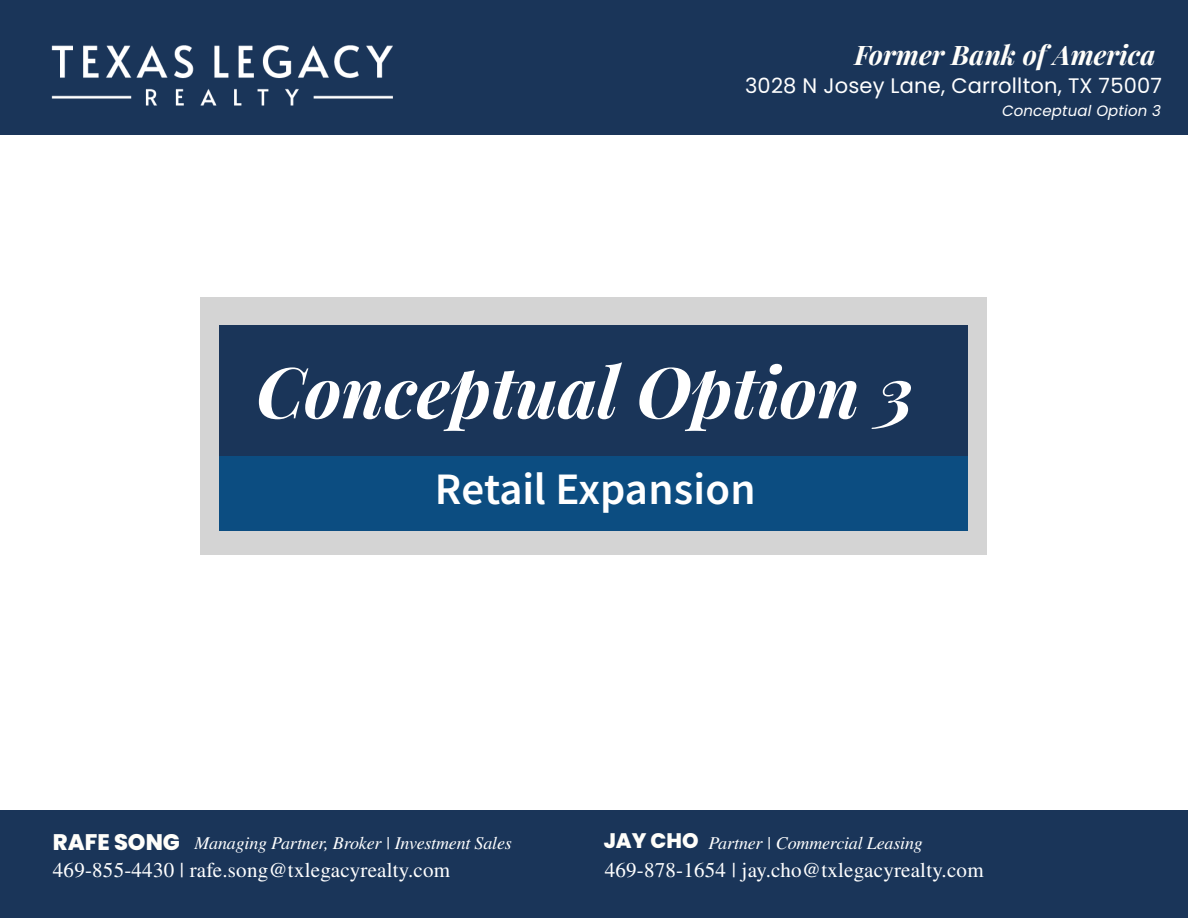
<style>
.page{position:relative;width:1188px;height:918px;background:#fff}
.page>*{position:absolute;margin:0;border:0;box-sizing:border-box;transform-origin:0 0}
.t1{font:italic 700 70.5px "Playfair Display";color:#fff}
.t2{font:45px "Source Sans Variable";letter-spacing:-.005em;color:#fff}
.t3{font:italic 700 27px "Playfair Display";color:#fffefa}
.t4{font:800 22.5px "Poppins";color:#fffefa}
.t5{font:21px "STIX General";letter-spacing:.01em;color:#fff}
.t6{font:21px "Poppins";letter-spacing:.01em;color:#fff}
.t7{font:800 21px "Poppins";color:#fffefa}
.t8{font:italic 18px "STIX General";letter-spacing:-.01em;color:#fff}
.t9{font:italic 15px "Poppins";letter-spacing:.01em;color:#fff}
</style>
<div class="page">
<div style="left:0;top:810px;width:1188px;height:108px;background:#1a3559"></div>
<div style="left:0;top:0;width:1188px;height:135px;background:#1a3559"></div>
<img style="left:51px;top:45px;width:342px;height:61px">
<div style="left:201px;top:297px;width:786px;height:257px;background:#d4d4d4"></div>
<div style="left:219px;top:325px;width:749px;height:131px;background:#1a3559"></div>
<div style="left:220px;top:456px;width:748px;height:75px;background:#0c4d81"></div>
<p class="t3" style="left:855px;top:33px;width:302px">Former Bank of America</p>
<p class="t6" style="left:745px;top:73px;width:418px">3028 N Josey Lane, Carrollton, TX 75007</p>
<p class="t9" style="left:1002px;top:102px;width:160px">Conceptual Option 3</p>
<p class="t1" style="left:256px;top:335px;width:660px">Conceptual Option 3</p>
<p class="t2" style="left:435px;top:461px;width:322px">Retail Expansion</p>
<p class="t4" style="left:53px;top:829px;width:129px">RAFE SONG</p>
<p class="t8" style="left:194px;top:831px;width:319px">Managing Partner, Broker | Investment Sales</p>
<p class="t5" style="left:53px;top:856px;width:399px">469-855-4430 | rafe.song@txlegacyrealty.com</p>
<p class="t7" style="left:604px;top:829px;width:96px">JAY CHO</p>
<p class="t8" style="left:708px;top:831px;width:216px">Partner | Commercial Leasing</p>
<p class="t5" style="left:605px;top:856px;width:380px">469-878-1654 | jay.cho@txlegacyrealty.com</p>
</div>
